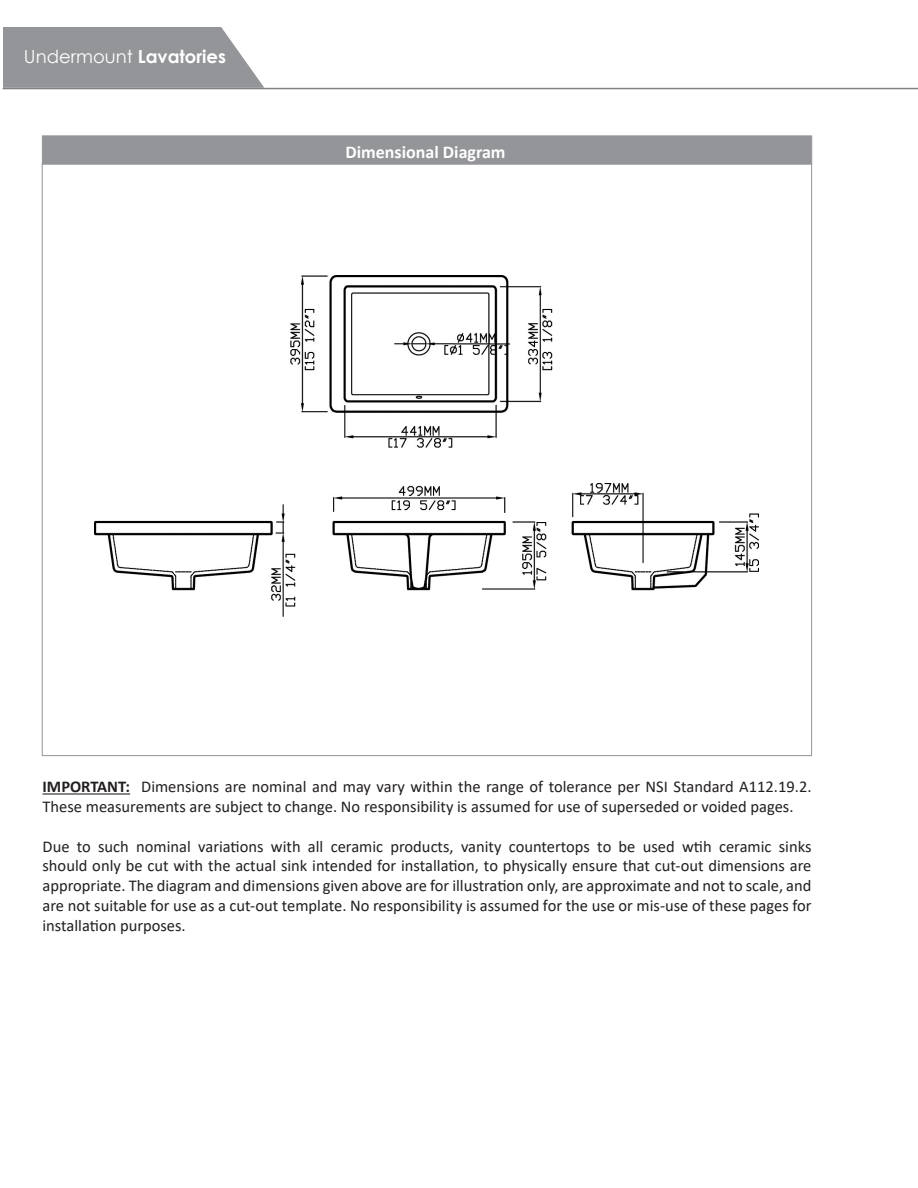
<style>
.page{position:relative;width:918px;height:1188px;background:#fff}
.page>*{position:absolute;margin:0;border:0;box-sizing:border-box;transform-origin:0 0}
.t1{font:18px "Century Gothic";color:#fff}
.t2{font:700 18px "Calibri";color:#fff}
.t3{font:16.5px/19.8px "Calibri";color:#231f20}
.s1{font-weight:700}
</style>
<div class="page">
<hr style="left:3px;top:88px;width:915px;height:1px;background:#808285">
<svg style="left:3px;top:27px;width:261px;height:61px;background:#9b9da0"></svg>
<div style="left:42px;top:136px;width:770px;height:28px;background:#939598"></div>
<hr style="left:43px;top:793px;width:87px;height:2px;background:#231f20">
<img style="left:95px;top:275px;width:664px;height:341px">
<p class="t1" style="left:24px;top:44px;width:204px">Undermount <span class="s1">Lavatories</span></p>
<p class="t2" style="left:345px;top:140px;width:162px">Dimensional Diagram</p>
<p class="t3" style="left:43px;top:776px;width:770px"><span class="s1">IMPORTANT:</span> Dimensions are nominal and may vary within the range of tolerance per NSI Standard A112.19.2.<br>These measurements are subject to change. No responsibility is assumed for use of superseded or voided pages.</p>
<p class="t3" style="left:43px;top:836px;width:770px;text-align:justify">Due to such nominal variations with all ceramic products, vanity countertops to be used wtih ceramic sinks should only be cut with the actual sink intended for installation, to physically ensure that cut-out dimensions are appropriate. The diagram and dimensions given above are for illustration only, are approximate and not to scale, and are not suitable for use as a cut-out template. No responsibility is assumed for the use or mis-use of these pages for installation purposes.</p>
</div>
